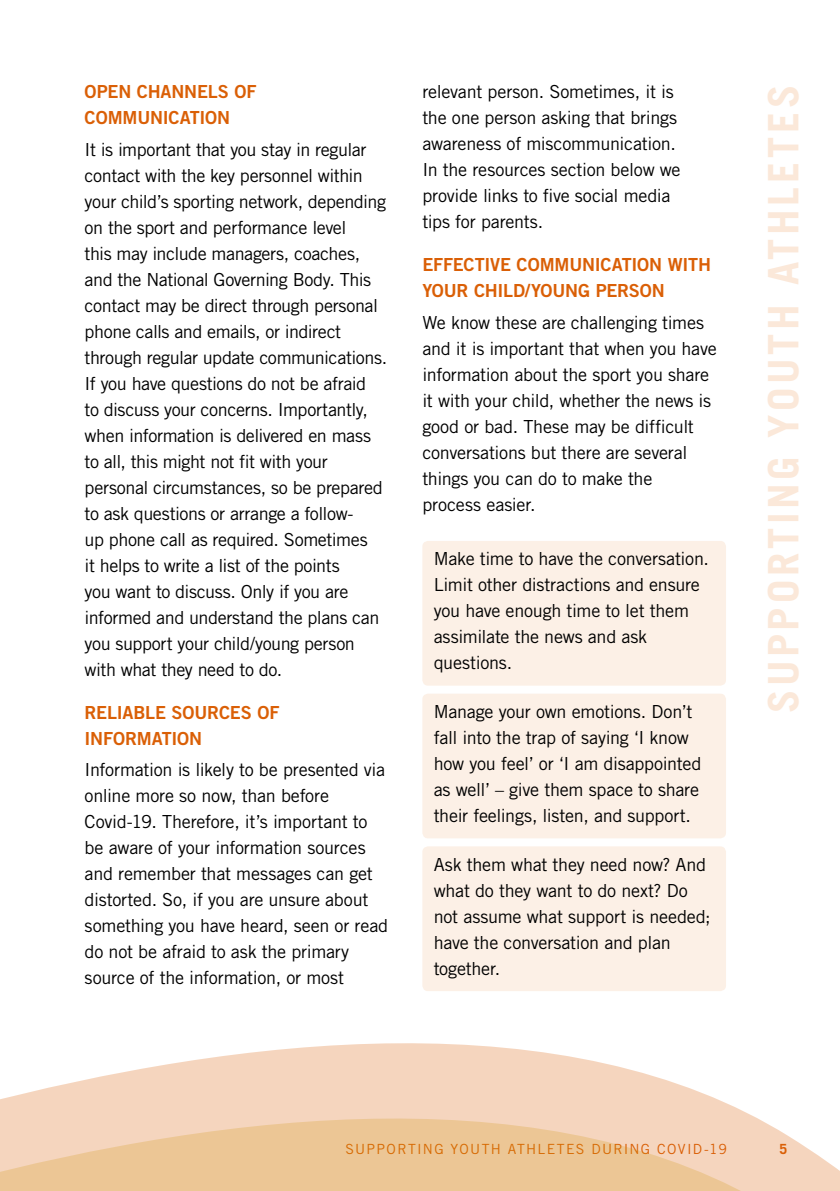
<style>
.page{position:relative;width:840px;height:1191px;background:#fff}
.page>*{position:absolute;margin:0;border:0;box-sizing:border-box;transform-origin:0 0}
.t1{font:700 42px "Trade Gothic LT Std";letter-spacing:.085em;color:#fbe8d9}
.t2{font:18px/26px "Trade Gothic LT Std";letter-spacing:-.02em;color:#000}
.t3{font:18px/26px "Trade Gothic LT Std Bd 2";letter-spacing:-.01em;color:#da5f06}
.t4{font:14px "Trade Gothic LT Std";letter-spacing:.095em;color:#da5f06}
.t5{font:700 14px "Trade Gothic LT Std";color:#da5f06}
</style>
<div class="page">
<svg style="left:0;top:1043px;width:839px;height:148px;fill:#f5d5be"></svg>
<div style="left:422px;top:541px;width:303px;height:144px;background:#fcf0e6;border-radius:6px"></div>
<div style="left:422px;top:693px;width:303px;height:145px;background:#fcf0e6;border-radius:6px"></div>
<div style="left:422px;top:846px;width:303px;height:145px;background:#fcf0e6;border-radius:6px"></div>
<p class="t3" style="left:85px;top:78px;width:173px">OPEN CHANNELS OF<br>COMMUNICATION</p>
<p class="t2" style="left:85px;top:136px;width:304px">It is important that you stay in regular contact with the key personnel within your child’s sporting network, depending on the sport and performance level<br>this may include managers, coaches, and the National Governing Body. This contact may be direct through personal phone calls and emails, or indirect through regular update communications.<br>If you have questions do not be afraid<br>to discuss your concerns. Importantly, when information is delivered en mass to all, this might not fit with your personal circumstances, so be prepared to ask questions or arrange a follow-<br>up phone call as required. Sometimes<br>it helps to write a list of the points<br>you want to discuss. Only if you are informed and understand the plans can you support your child/young person with what they need to do.</p>
<p class="t3" style="left:85px;top:699px;width:196px">RELIABLE SOURCES OF<br>INFORMATION</p>
<p class="t2" style="left:85px;top:757px;width:305px">Information is likely to be presented via online more so now, than before Covid-19. Therefore, it’s important to be aware of your information sources and remember that messages can get distorted. So, if you are unsure about something you have heard, seen or read do not be afraid to ask the primary source of the information, or most</p>
<p class="t2" style="left:422px;top:78px;width:260px">relevant person. Sometimes, it is the one person asking that brings awareness of miscommunication.<br>In the resources section below we provide links to five social media tips for parents.</p>
<p class="t3" style="left:422px;top:251px;width:290px">EFFECTIVE COMMUNICATION WITH<br>YOUR CHILD/YOUNG PERSON</p>
<p class="t2" style="left:422px;top:309px;width:296px">We know these are challenging times and it is important that when you have information about the sport you share it with your child, whether the news is good or bad. These may be difficult conversations but there are several things you can do to make the<br>process easier.</p>
<p class="t2" style="left:433px;top:545px;width:277px">Make time to have the conversation.<br>Limit other distractions and ensure you have enough time to let them assimilate the news and ask questions.</p>
<p class="t2" style="left:433px;top:698px;width:269px">Manage your own emotions. Don’t fall into the trap of saying ‘I know how you feel’ or ‘I am disappointed as well’ – give them space to share their feelings, listen, and support.</p>
<p class="t2" style="left:433px;top:851px;width:278px">Ask them what they need now? And what do they want to do next? Do not assume what support is needed; have the conversation and plan together.</p>
<h1 class="t1" style="left:757px;top:712px;width:629px;rotate:-90deg">SUPPORTING YOUTH ATHLETES</h1>
<p class="t4" style="left:345px;top:1140px;width:383px">SUPPORTING YOUTH ATHLETES DURING COVID-19</p>
<p class="t5" style="left:778px;top:1139px;width:9px">5</p>
</div>
